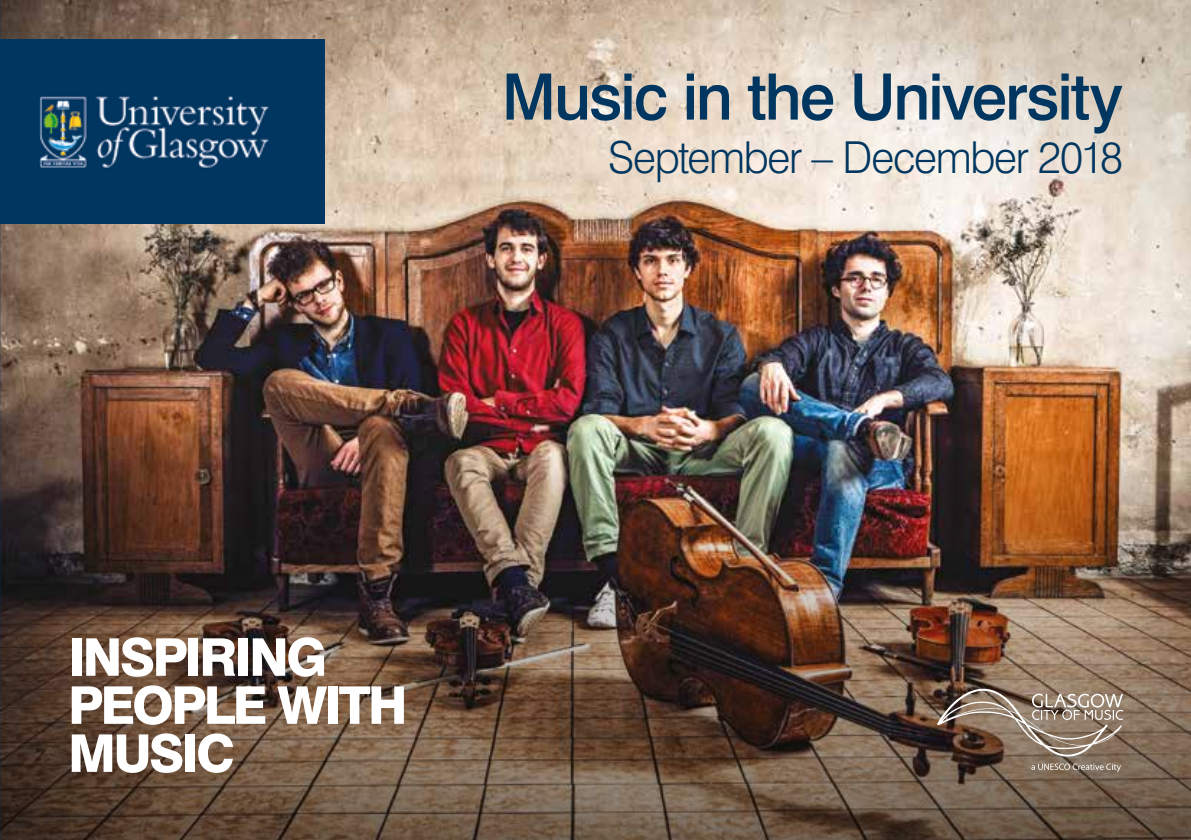
<style>
.page{position:relative;width:1191px;height:840px;background:#fff}
.page>*{position:absolute;margin:0;border:0;box-sizing:border-box;transform-origin:0 0}
.t1{font:500 64px "Swiss 721 BT";letter-spacing:-.035em;color:#00365f}
.t2{font:800 52px/48px "Swiss 721 BT";letter-spacing:-.055em;color:#fff}
.t3{font:300 44px "Swiss 721 BT";letter-spacing:-.03em;color:#00365f}
</style>
<div class="page">
<img style="left:0;top:0;width:1191px;height:444px">
<img style="left:0;top:40px;width:324px;height:183px">
<img style="left:0;top:444px;width:1191px;height:395px">
<svg style="left:937px;top:688px;width:186px;height:83px;background:#877566"></svg>
<p class="t1" style="left:502px;top:58px;width:622px">Music in the University</p>
<p class="t3" style="left:608px;top:131px;width:516px">September – December 2018</p>
<p class="t2" style="left:68px;top:632px;width:341px">INSPIRING<br>PEOPLE WITH<br>MUSIC</p>
</div>
